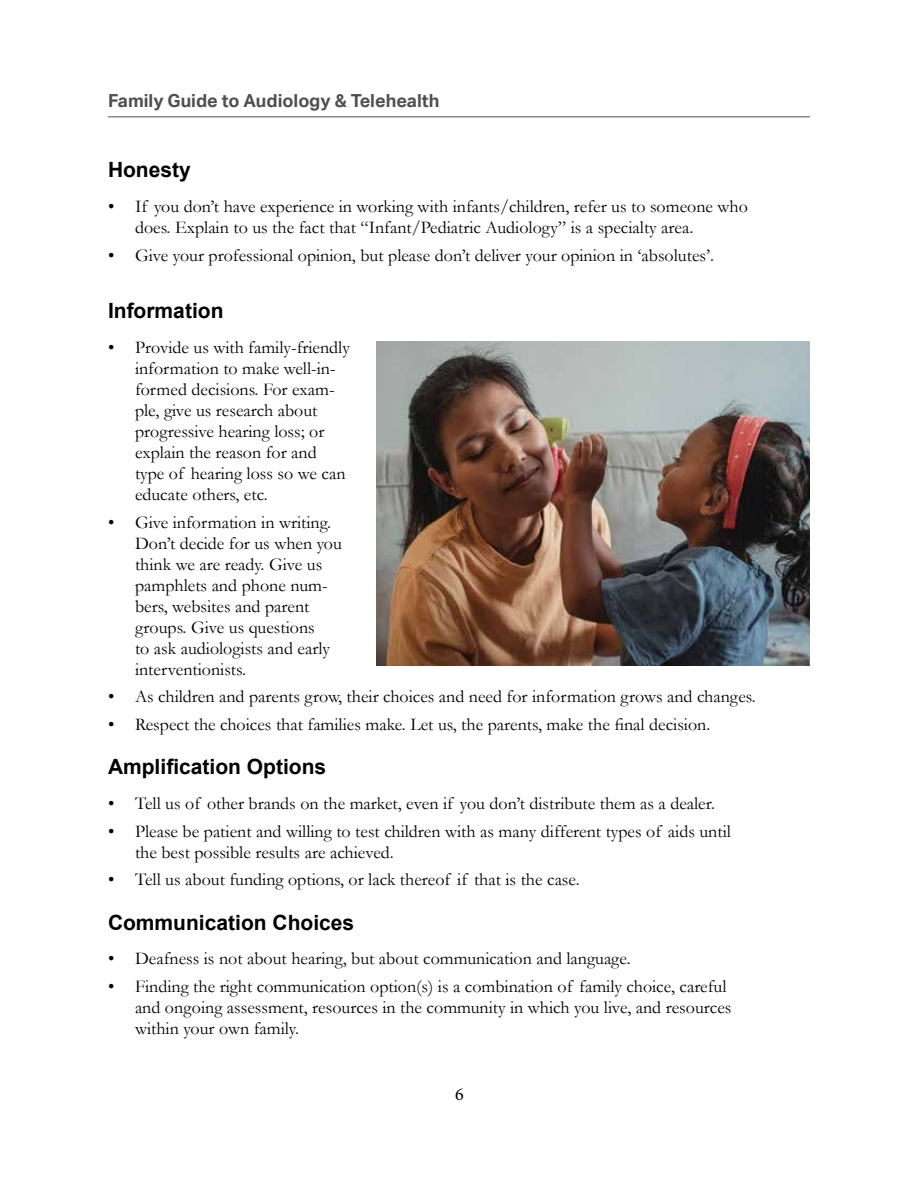
<style>
.page{position:relative;width:918px;height:1188px;background:#fff}
.page>*{position:absolute;margin:0;border:0;box-sizing:border-box;transform-origin:0 0}
.t1{font:700 21px "Arial";color:#000}
.t2{font:18px/21px "Garamond";color:#000}
.t3{font:700 18px "Aktiv Grotesk";color:#4f4f4f}
.t4{font:18px "Minion Pro";color:#000}
</style>
<div class="page">
<hr style="left:108px;top:116px;width:702px;height:1px;background:#4f4f4f">
<img style="left:377px;top:341px;width:433px;height:325px">
<p class="t3" style="left:108px;top:90px;width:333px">Family Guide to Audiology &amp; Telehealth</p>
<p class="t1" style="left:108px;top:155px;width:84px">Honesty</p>
<p class="t2" style="left:135px;top:195px;width:614px;text-indent:-27px">• If you don’t have experience in working with infants/children, refer us to someone who does. Explain to us the fact that “Infant/Pediatric Audiology” is a specialty area.</p>
<p class="t2" style="left:108px;top:244px;width:607px">• Give your professional opinion, but please don’t deliver your opinion in ‘absolutes’.</p>
<p class="t1" style="left:108px;top:296px;width:117px">Information</p>
<p class="t2" style="left:135px;top:336px;width:216px;text-indent:-27px">• Provide us with family-friendly information to make well-in&shy;formed decisions. For exam&shy;ple, give us research about progressive hearing loss; or explain the reason for and type of hearing loss so we can educate others, etc.</p>
<p class="t2" style="left:135px;top:511px;width:208px;text-indent:-27px">• Give information in writing.<br>Don’t decide for us when you think we are ready. Give us pamphlets and phone num&shy;bers, websites and parent groups. Give us questions<br>to ask audiologists and early interventionists.</p>
<p class="t2" style="left:108px;top:686px;width:649px">• As children and parents grow, their choices and need for information grows and changes.</p>
<p class="t2" style="left:108px;top:714px;width:604px">• Respect the choices that families make. Let us, the parents, make the final decision.</p>
<p class="t1" style="left:108px;top:752px;width:220px">Amplification Options</p>
<p class="t2" style="left:108px;top:792px;width:609px">• Tell us of other brands on the market, even if you don’t distribute them as a dealer.</p>
<p class="t2" style="left:135px;top:820px;width:597px;text-indent:-27px">• Please be patient and willing to test children with as many different types of aids until the best possible results are achieved.</p>
<p class="t2" style="left:108px;top:869px;width:473px">• Tell us about funding options, or lack thereof if that is the case.</p>
<p class="t1" style="left:108px;top:907px;width:248px">Communication Choices</p>
<p class="t2" style="left:108px;top:947px;width:524px">• Deafness is not about hearing, but about communication and language.</p>
<p class="t2" style="left:135px;top:975px;width:598px;text-indent:-27px">• Finding the right communication option(s) is a combination of family choice, careful and ongoing assessment, resources in the community in which you live, and resources within your own family.</p>
<p class="t4" style="left:455px;top:1082px;width:10px">6</p>
</div>
